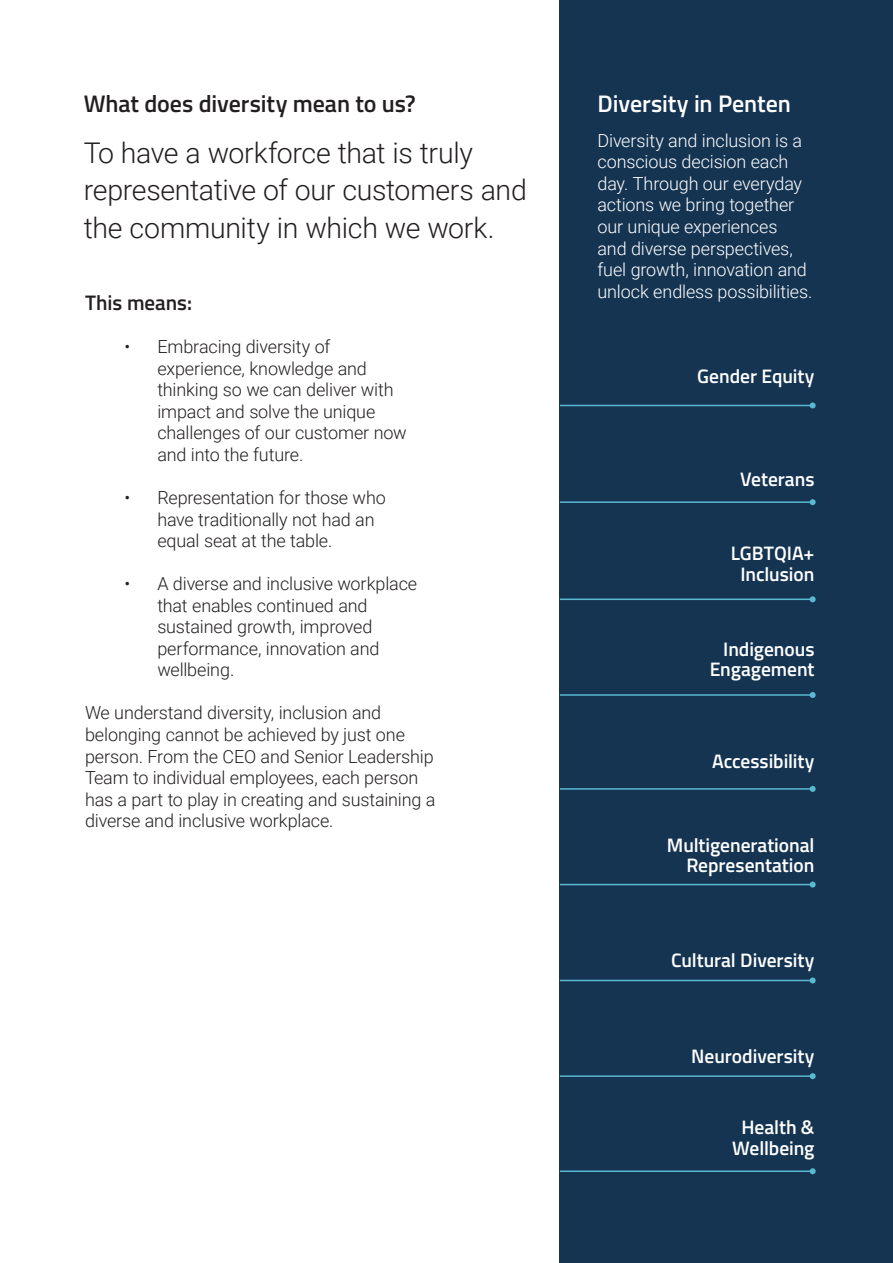
<style>
.page{position:relative;width:893px;height:1263px;background:#fff}
.page>*{position:absolute;margin:0;border:0;box-sizing:border-box;transform-origin:0 0}
.Body_Text_-_Regular__Justify{font:300 28.5px/37.5px "Roboto";letter-spacing:-.01em;color:#231f20}
.Body_Text_-_Regular__Justify-2{font:600 24px "Titillium Web";letter-spacing:-.005em;color:#231f20}
.Body_Text_-_Regular__Justify-3{font:600 24px "Titillium Web";letter-spacing:-.005em;color:#fff}
.Body_Text_-_Regular__Justify-4{font:600 21px "Titillium Web";letter-spacing:-.005em;color:#231f20}
.Body_Text_-_Regular__Justify-5{font:600 19.5px "Titillium Web";letter-spacing:-.005em;color:#fff}
.Body_Text_-_Regular__Justify-6{font:300 18px/21.6px "Roboto";letter-spacing:-.01em;color:#231f20}
.Body_Text_-_Regular__Justify-7{font:300 18px/21.6px "Roboto";letter-spacing:-.01em;color:#fff}
</style>
<div class="page">
<div style="left:560px;top:0;width:333px;height:1263px;background:#153452"></div>
<hr style="left:560px;top:405px;width:253px;height:1px;background:#58b9d1">
<svg style="left:810px;top:402px;width:6px;height:6px"></svg>
<hr style="left:560px;top:501px;width:253px;height:2px;background:#58b9d1">
<svg style="left:810px;top:499px;width:6px;height:6px"></svg>
<hr style="left:560px;top:598px;width:253px;height:2px;background:#58b9d1">
<svg style="left:810px;top:596px;width:6px;height:6px"></svg>
<hr style="left:560px;top:694px;width:253px;height:2px;background:#58b9d1">
<svg style="left:810px;top:692px;width:6px;height:6px"></svg>
<hr style="left:560px;top:788px;width:253px;height:2px;background:#58b9d1">
<svg style="left:810px;top:786px;width:6px;height:6px"></svg>
<hr style="left:560px;top:980px;width:253px;height:1px;background:#58b9d1">
<svg style="left:810px;top:977px;width:6px;height:6px"></svg>
<hr style="left:560px;top:1075px;width:253px;height:2px;background:#58b9d1">
<svg style="left:810px;top:1073px;width:6px;height:6px"></svg>
<hr style="left:560px;top:1170px;width:253px;height:2px;background:#58b9d1">
<svg style="left:810px;top:1168px;width:6px;height:6px"></svg>
<hr style="left:560px;top:884px;width:253px;height:1px;background:#58b9d1">
<svg style="left:810px;top:881px;width:6px;height:6px"></svg>
<p class="Body_Text_-_Regular__Justify-2" style="left:84px;top:86px;width:333px">What does diversity mean to us?</p>
<p class="Body_Text_-_Regular__Justify" style="left:84px;top:133px;width:445px">To have a workforce that is truly representative of our customers and the community in which we work.</p>
<p class="Body_Text_-_Regular__Justify-4" style="left:85px;top:287px;width:108px">This means:</p>
<p class="Body_Text_-_Regular__Justify-6" style="left:157px;top:335px;width:251px;text-indent:-33px">• Embracing diversity of experience, knowledge and thinking so we can deliver with impact and solve the unique challenges of our customer now and into the future.</p>
<p class="Body_Text_-_Regular__Justify-6" style="left:157px;top:486px;width:230px;text-indent:-33px">• Representation for those who have traditionally not had an equal seat at the table.</p>
<p class="Body_Text_-_Regular__Justify-6" style="left:157px;top:572px;width:261px;text-indent:-33px">• A diverse and inclusive workplace that enables continued and sustained growth, improved performance, innovation and wellbeing.</p>
<p class="Body_Text_-_Regular__Justify-6" style="left:85px;top:701px;width:352px">We understand diversity, inclusion and belonging cannot be achieved by just one person. From the CEO and Senior Leadership Team to individual employees, each person has a part to play in creating and sustaining a diverse and inclusive workplace.</p>
<p class="Body_Text_-_Regular__Justify-3" style="left:597px;top:86px;width:195px">Diversity in Penten</p>
<p class="Body_Text_-_Regular__Justify-7" style="left:597px;top:129px;width:216px">Diversity and inclusion is a conscious decision each day. Through our everyday actions we bring together our unique experiences<br>and diverse perspectives, fuel growth, innovation and unlock endless possibilities.</p>
<p class="Body_Text_-_Regular__Justify-5" style="left:697px;top:361px;width:119px">Gender Equity</p>
<p class="Body_Text_-_Regular__Justify-5" style="left:740px;top:464px;width:76px">Veterans</p>
<p class="Body_Text_-_Regular__Justify-5" style="left:731px;top:539px;width:85px">LGBTQIA+</p>
<p class="Body_Text_-_Regular__Justify-5" style="left:740px;top:559px;width:76px">Inclusion</p>
<p class="Body_Text_-_Regular__Justify-5" style="left:723px;top:635px;width:93px">Indigenous</p>
<p class="Body_Text_-_Regular__Justify-5" style="left:710px;top:655px;width:106px">Engagement</p>
<p class="Body_Text_-_Regular__Justify-5" style="left:712px;top:747px;width:104px">Accessibility</p>
<p class="Body_Text_-_Regular__Justify-5" style="left:667px;top:830px;width:149px">Multigenerational</p>
<p class="Body_Text_-_Regular__Justify-5" style="left:686px;top:850px;width:130px">Representation</p>
<p class="Body_Text_-_Regular__Justify-5" style="left:671px;top:945px;width:145px">Cultural Diversity</p>
<p class="Body_Text_-_Regular__Justify-5" style="left:691px;top:1041px;width:125px">Neurodiversity</p>
<p class="Body_Text_-_Regular__Justify-5" style="left:741px;top:1113px;width:75px">Health &amp;</p>
<p class="Body_Text_-_Regular__Justify-5" style="left:732px;top:1133px;width:84px">Wellbeing</p>
</div>
